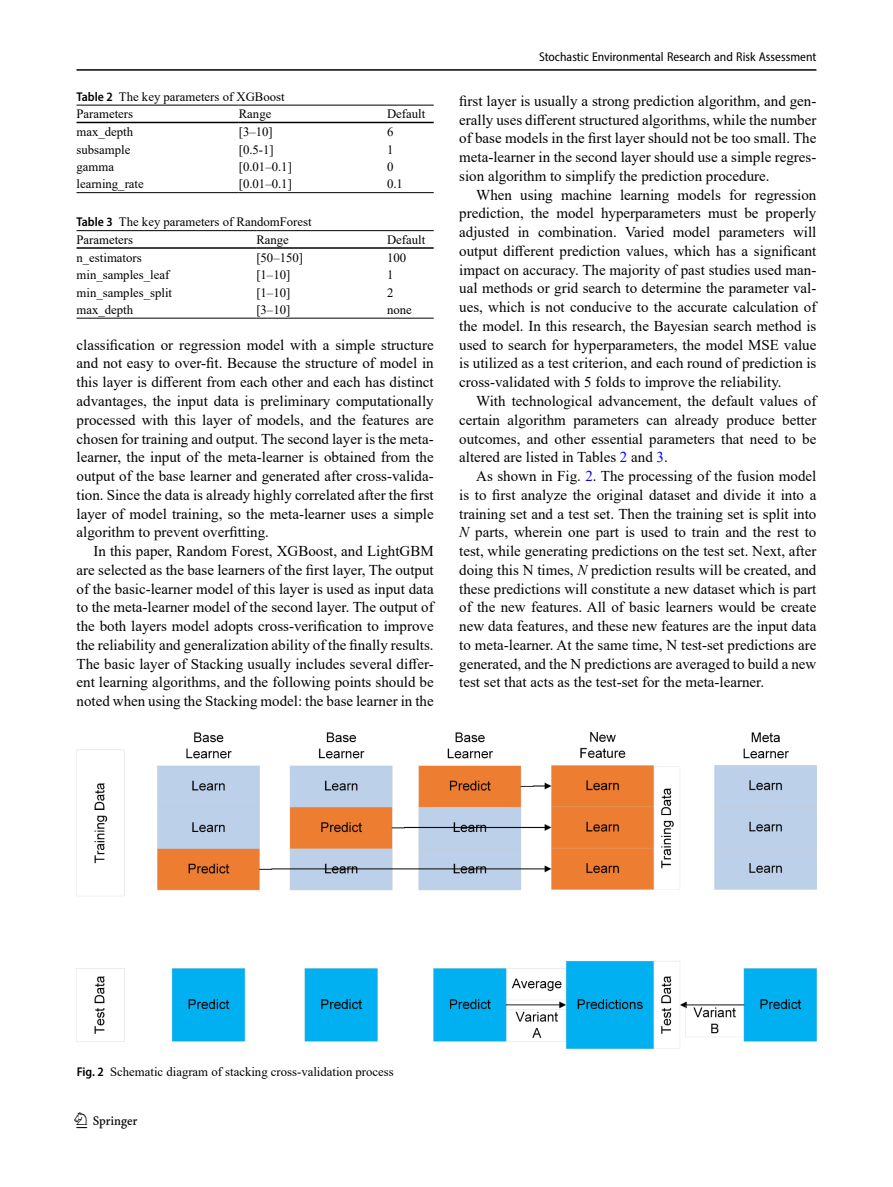
<style>
.page{position:relative;width:893px;height:1187px;background:#fff}
.page>*{position:absolute;margin:0;border:0;box-sizing:border-box;transform-origin:0 0}
.t1{font:22.5px "Springnew";color:#000}
.Body_Text_Indent{font:15px/18.8px "Times New Roman";color:#000;text-align:justify}
.Body_Text{font:15px/18.8px "Times New Roman";color:#000;text-align:justify}
.Table_Body{font:12.75px "Times New Roman";color:#000}
.Table_Caption{font:12.75px "Times New Roman";color:#000}
.Figure_Caption{font:12.75px "Times New Roman";color:#000}
.t2{font:semi-condensed 12.75px "Myriad Pro";color:#000}
.Table_Head{font:12.75px "Times New Roman";color:#000}
.s1{font-family:"Myriad Pro";font-weight:600;font-stretch:semi-condensed}
.s2{color:#00f}
.s3{font-style:italic}
</style>
<div class="page">
<hr style="left:77px;top:69px;width:739px;height:2px;background:#000">
<hr style="left:77px;top:122px;width:162px;height:1px;background:#000">
<hr style="left:239px;top:105px;width:148px;height:1px;background:#000">
<hr style="left:239px;top:122px;width:148px;height:1px;background:#000">
<hr style="left:387px;top:105px;width:47px;height:1px;background:#000">
<hr style="left:387px;top:122px;width:47px;height:1px;background:#000">
<hr style="left:77px;top:192px;width:162px;height:1px;background:#000">
<hr style="left:239px;top:192px;width:148px;height:1px;background:#000">
<hr style="left:387px;top:192px;width:47px;height:1px;background:#000">
<hr style="left:77px;top:105px;width:162px;height:1px;background:#000">
<hr style="left:77px;top:247px;width:179px;height:2px;background:#000">
<hr style="left:256px;top:230px;width:131px;height:1px;background:#000">
<hr style="left:256px;top:247px;width:131px;height:2px;background:#000">
<hr style="left:387px;top:230px;width:47px;height:1px;background:#000">
<hr style="left:387px;top:247px;width:47px;height:2px;background:#000">
<hr style="left:77px;top:318px;width:179px;height:1px;background:#000">
<hr style="left:256px;top:318px;width:131px;height:1px;background:#000">
<hr style="left:387px;top:318px;width:47px;height:1px;background:#000">
<hr style="left:77px;top:230px;width:179px;height:1px;background:#000">
<img style="left:77px;top:732px;width:740px;height:316px">
<p class="Table_Caption" style="left:77px;top:88px;width:210px"><span class="s1">Table 2</span> The key parameters of XGBoost</p>
<p class="Table_Head" style="left:77px;top:105px;width:58px">Parameters</p>
<p class="Table_Head" style="left:239px;top:105px;width:34px">Range</p>
<p class="Table_Head" style="left:387px;top:105px;width:40px">Default</p>
<p class="Table_Body" style="left:77px;top:123px;width:58px">max_depth</p>
<p class="Table_Body" style="left:239px;top:123px;width:35px">[3–10]</p>
<p class="Table_Body" style="left:387px;top:123px;width:8px">6</p>
<p class="Table_Body" style="left:77px;top:140px;width:55px">subsample</p>
<p class="Table_Body" style="left:239px;top:140px;width:37px">[0.5-1]</p>
<p class="Table_Body" style="left:387px;top:140px;width:8px">1</p>
<p class="Table_Body" style="left:77px;top:158px;width:39px">gamma</p>
<p class="Table_Body" style="left:239px;top:158px;width:55px">[0.01–0.1]</p>
<p class="Table_Body" style="left:387px;top:158px;width:8px">0</p>
<p class="Table_Body" style="left:77px;top:175px;width:69px">learning_rate</p>
<p class="Table_Body" style="left:239px;top:175px;width:55px">[0.01–0.1]</p>
<p class="Table_Body" style="left:387px;top:175px;width:17px">0.1</p>
<p class="Table_Caption" style="left:77px;top:213px;width:237px"><span class="s1">Table 3</span> The key parameters of RandomForest</p>
<p class="Table_Head" style="left:77px;top:230px;width:58px">Parameters</p>
<p class="Table_Head" style="left:256px;top:230px;width:34px">Range</p>
<p class="Table_Head" style="left:387px;top:230px;width:40px">Default</p>
<p class="Table_Body" style="left:77px;top:248px;width:67px">n_estimators</p>
<p class="Table_Body" style="left:256px;top:248px;width:48px">[50–150]</p>
<p class="Table_Body" style="left:387px;top:248px;width:21px">100</p>
<p class="Table_Body" style="left:77px;top:266px;width:94px">min_samples_leaf</p>
<p class="Table_Body" style="left:256px;top:266px;width:35px">[1–10]</p>
<p class="Table_Body" style="left:387px;top:266px;width:8px">1</p>
<p class="Table_Body" style="left:77px;top:283px;width:97px">min_samples_split</p>
<p class="Table_Body" style="left:256px;top:283px;width:35px">[1–10]</p>
<p class="Table_Body" style="left:387px;top:283px;width:8px">2</p>
<p class="Table_Body" style="left:77px;top:300px;width:58px">max_depth</p>
<p class="Table_Body" style="left:256px;top:300px;width:35px">[3–10]</p>
<p class="Table_Body" style="left:387px;top:300px;width:26px">none</p>
<p class="Body_Text" style="left:77px;top:335px;width:359px">classification or regression model with a simple structure and not easy to over-fit. Because the structure of model in this layer is different from each other and each has distinct advantages, the input data is preliminary computationally processed with this layer of models, and the features are chosen for training and output. The second layer is the meta&shy;learner, the input of the meta-learner is obtained from the output of the base learner and generated after cross-valida&shy;tion. Since the data is already highly correlated after the first layer of model training, so the meta-learner uses a simple algorithm to prevent overfitting.</p>
<p class="Body_Text_Indent" style="left:77px;top:541px;width:359px;text-indent:17px">In this paper, Random Forest, XGBoost, and LightGBM are selected as the base learners of the first layer, The output of the basic-learner model of this layer is used as input data to the meta-learner model of the second layer. The output of the both layers model adopts cross-verification to improve the reliability and generalization ability of the finally results.<br>The basic layer of Stacking usually includes several differ&shy;ent learning algorithms, and the following points should be noted when using the Stacking model: the base learner in the</p>
<p class="t2" style="left:539px;top:49px;width:279px">Stochastic Environmental Research and Risk Assessment</p>
<p class="Body_Text_Indent" style="left:459px;top:91px;width:359px">first layer is usually a strong prediction algorithm, and gen&shy;erally uses different structured algorithms, while the number of base models in the first layer should not be too small. The meta-learner in the second layer should use a simple regres&shy;sion algorithm to simplify the prediction procedure.</p>
<p class="Body_Text_Indent" style="left:459px;top:185px;width:359px;text-indent:17px">When using machine learning models for regression prediction, the model hyperparameters must be properly adjusted in combination. Varied model parameters will output different prediction values, which has a significant impact on accuracy. The majority of past studies used man&shy;ual methods or grid search to determine the parameter val&shy;ues, which is not conducive to the accurate calculation of the model. In this research, the Bayesian search method is used to search for hyperparameters, the model MSE value is utilized as a test criterion, and each round of prediction is cross-validated with 5 folds to improve the reliability.</p>
<p class="Body_Text_Indent" style="left:459px;top:391px;width:359px;text-indent:17px">With technological advancement, the default values of certain algorithm parameters can already produce better outcomes, and other essential parameters that need to be altered are listed in Tables <span class="s2">2</span> and <span class="s2">3</span>.</p>
<p class="Body_Text_Indent" style="left:459px;top:466px;width:359px;text-indent:17px">As shown in Fig. <span class="s2">2</span>. The processing of the fusion model is to first analyze the original dataset and divide it into a training set and a test set. Then the training set is split into <span class="s3">N</span> parts, wherein one part is used to train and the rest to test, while generating predictions on the test set. Next, after doing this N times, <span class="s3">N</span> prediction results will be created, and these predictions will constitute a new dataset which is part of the new features. All of basic learners would be create new data features, and these new features are the input data to meta-learner. At the same time, N test-set predictions are generated, and the N predictions are averaged to build a new test set that acts as the test-set for the meta-learner.</p>
<p class="Figure_Caption" style="left:77px;top:1062px;width:319px"><span class="s1">Fig. 2</span> Schematic diagram of stacking cross-validation process</p>
<h1 class="t1" style="left:77px;top:1107px;width:63px">1 3</h1>
</div>
